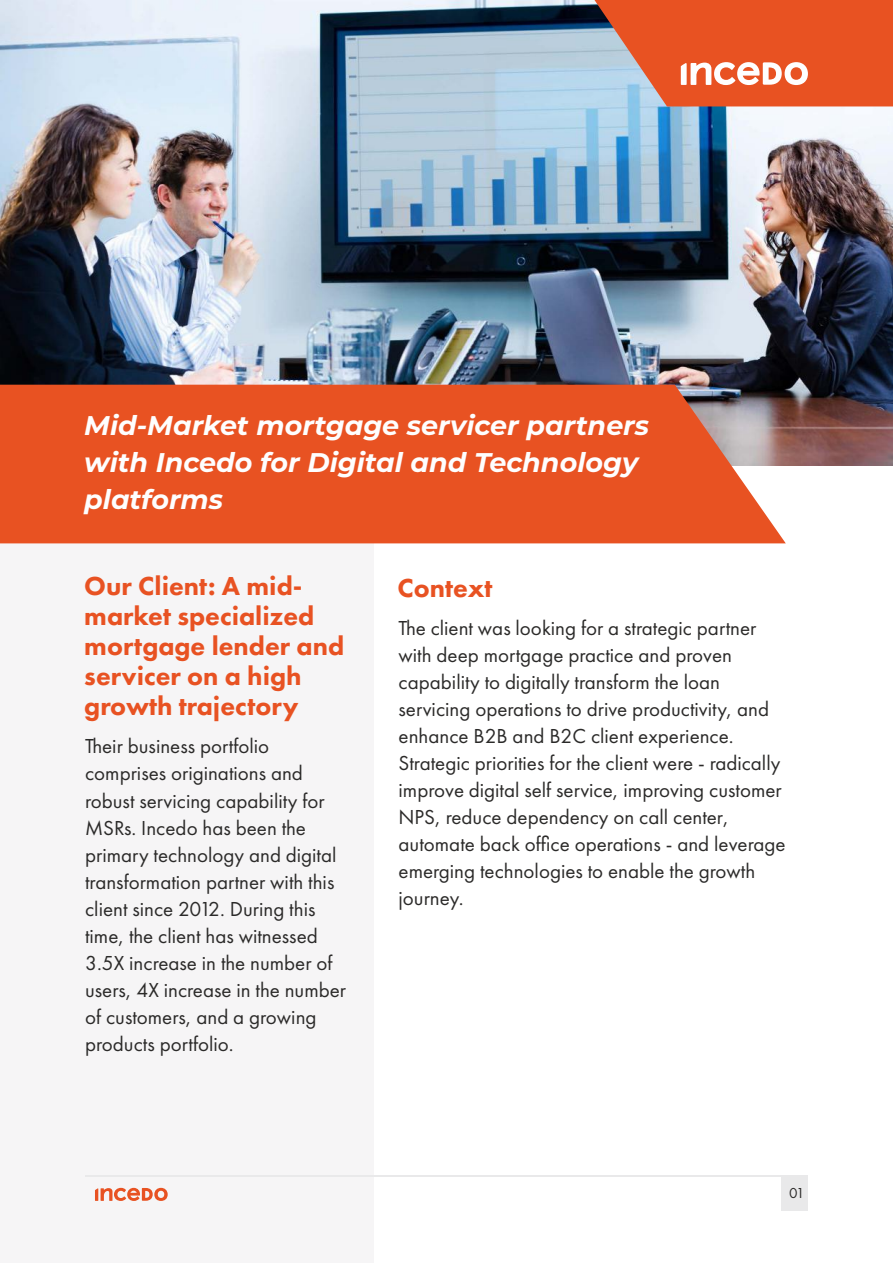
<style>
.page{position:relative;width:893px;height:1263px;background:#fff}
.page>*{position:absolute;margin:0;border:0;box-sizing:border-box;transform-origin:0 0}
.t1{font:800 27px/30px "Futura PT";color:#e85222}
.t2{font:italic 700 27px/37.2px "Montserrat";color:#fefefe}
.t3{font:21px/27px "Futura PT";color:#2b2a29}
.t4{font:15px "Futura PT";color:#2b2a29}
</style>
<div class="page">
<div style="left:0;top:506px;width:373px;height:757px;background:#f6f5f6"></div>
<img style="left:0;top:0;width:893px;height:465px">
<svg style="left:0;top:385px;width:786px;height:158px;background:#e3572b"></svg>
<svg style="left:594px;top:0;width:299px;height:106px;background:#e16843"></svg>
<svg style="left:95px;top:1188px;width:73px;height:13px"></svg>
<hr style="left:85px;top:1176px;width:722px;height:1px;background:#e9e9ea">
<div style="left:781px;top:1176px;width:26px;height:34px;background:#e9e9ea"></div>
<p class="t2" style="left:84px;top:406px;width:566px">Mid-Market mortgage servicer partners with Incedo for Digital and Technology platforms</p>
<p class="t1" style="left:84px;top:573px;width:261px">Our Client: A mid&shy;market specialized mortgage lender and servicer o n a high grow th trajectory</p>
<p class="t1" style="left:397px;top:575px;width:97px">Context</p>
<p class="t3" style="left:399px;top:616px;width:389px">The client was looking for a strategic partner with deep mortgage practice and proven capability to digitally transform the loan servicing operations to drive productivity, and enhance B2B and B2C client experience.<br>Strategic priorities for the client were - radically improve digital self service, improving customer NPS, reduce dependency on call center, automate back office operations - and leverage emerging technologies to enable the growth journey.</p>
<p class="t3" style="left:85px;top:734px;width:263px">Their business portfolio comprises originations and robust servicing capability for<br>MSRs. Incedo has been the primary technology and digital transformation partner with this client since 2012. During this time, the client has witnessed<br>3.5X increase in the number of users, 4X increase in the number of customers, and a growing products portfolio.</p>
<p class="t4" style="left:789px;top:1186px;width:17px">01</p>
</div>
